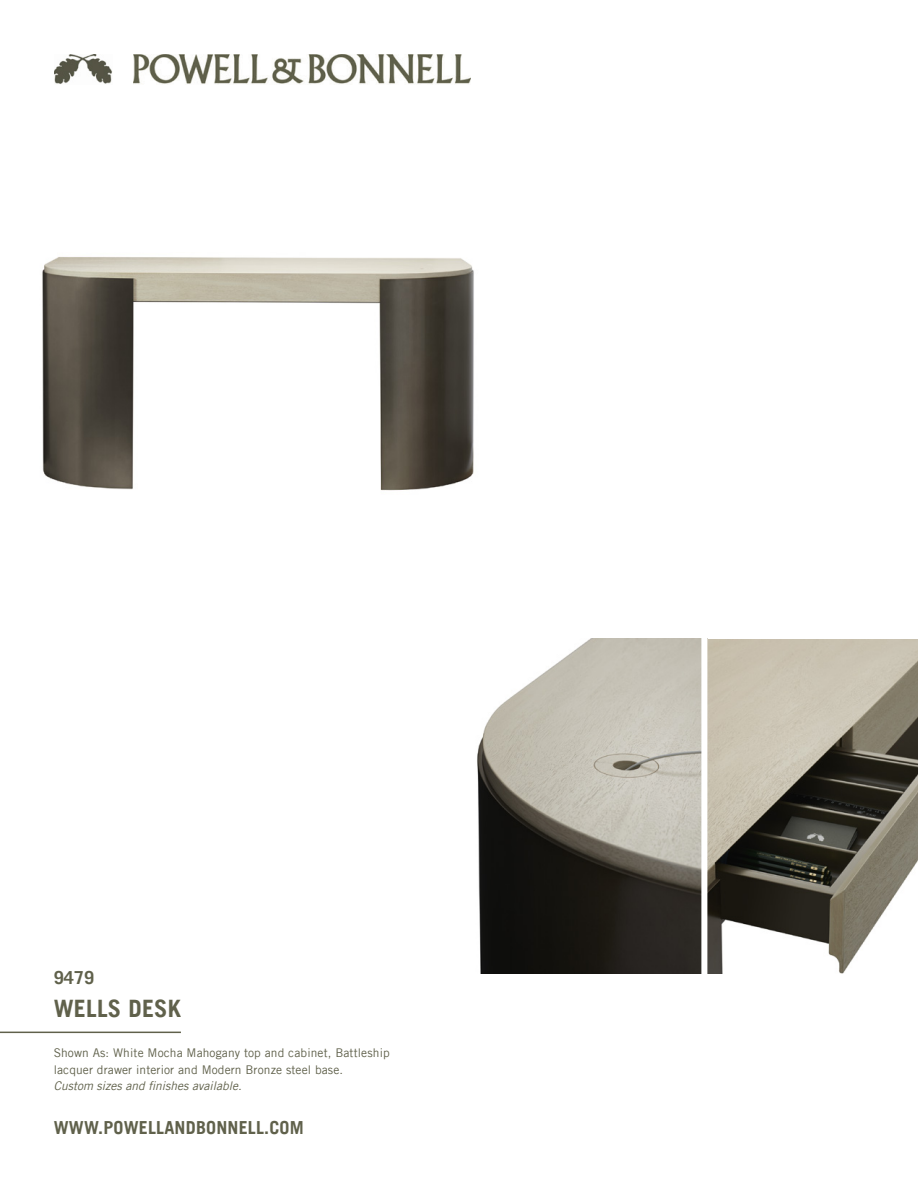
<style>
.page{position:relative;width:918px;height:1188px;background:#fff}
.page>*{position:absolute;margin:0;border:0;box-sizing:border-box;transform-origin:0 0}
.P2_Product_Name{font:700 24px "Trade Gothic LT";letter-spacing:.01em;color:#60614b}
.P2_Product{font:700 18px "Trade Gothic LT";letter-spacing:.01em;color:#60614b}
.P2_Copy{font:12px/16.5px "Trade Gothic LT";letter-spacing:.01em;color:#60614b}
.s1{font-style:italic}
</style>
<div class="page">
<hr style="left:0;top:1032px;width:181px;height:1px;background:#60614b">
<img style="left:134px;top:54px;width:337px;height:30px">
<img style="left:54px;top:54px;width:58px;height:30px">
<img style="left:42px;top:256px;width:432px;height:235px">
<img style="left:477px;top:639px;width:224px;height:335px">
<img style="left:707px;top:639px;width:211px;height:335px">
<p class="P2_Product" style="left:54px;top:967px;width:42px">9479</p>
<p class="P2_Product_Name" style="left:54px;top:993px;width:129px">WELLS DESK</p>
<p class="P2_Copy" style="left:54px;top:1045px;width:338px">Shown As: White Mocha Mahogany top and cabinet, Battleship lacquer drawer interior and Modern Bronze steel base.<br><span class="s1">Custom sizes and finishes available.</span></p>
<p class="P2_Product" style="left:54px;top:1117px;width:252px">WWW.POWELLANDBONNELL.COM</p>
</div>
